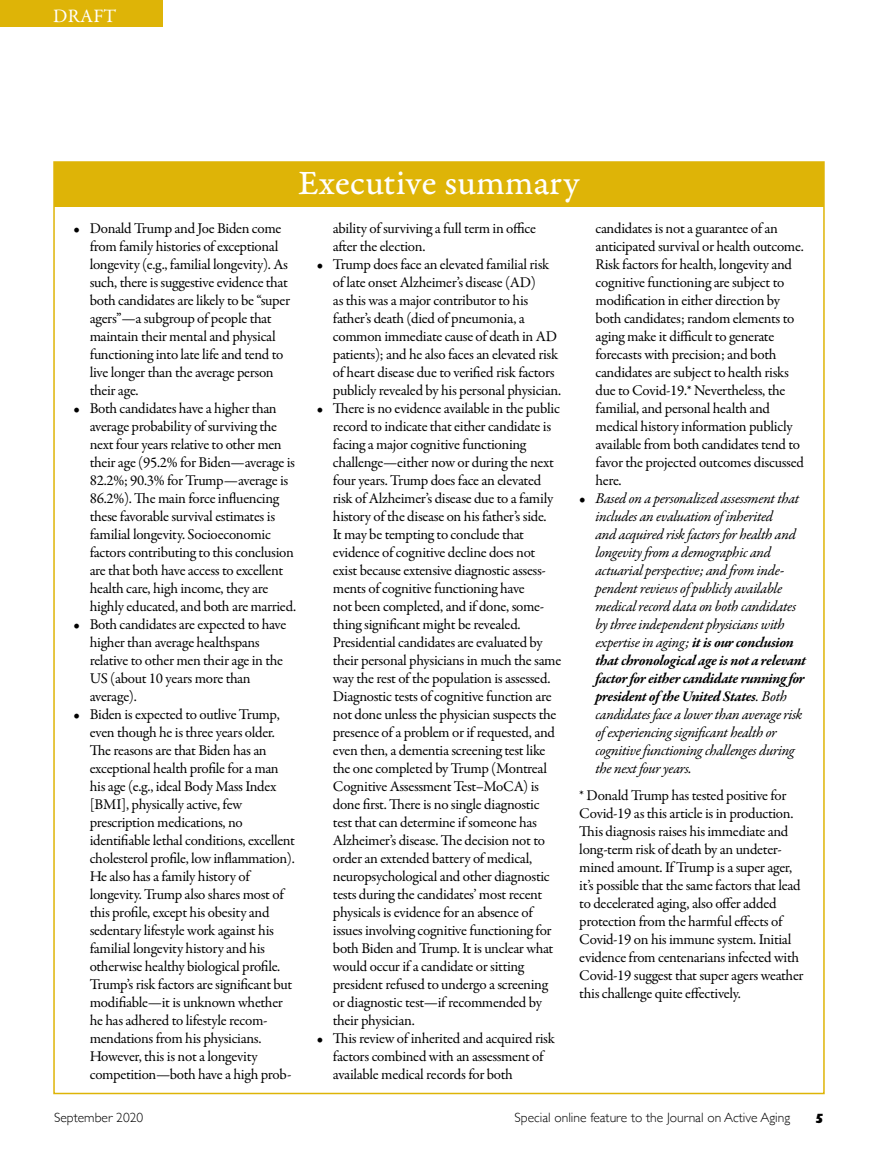
<style>
.page{position:relative;width:878px;height:1161px;background:#fff}
.page>*{position:absolute;margin:0;border:0;box-sizing:border-box;transform-origin:0 0}
.t1{font:36px "Garamond Premr Pro Capt";color:#fff}
.t2{font:19.05px "Garamond Premr Pro";letter-spacing:.01em;color:#fff}
.t3{font:15px/18px "Garamond Premr Pro";letter-spacing:-.02em;color:#000}
.t4{font:italic 15px/18px "Garamond Premr Pro";letter-spacing:-.02em;color:#000}
.t5{font:300 13.5px "Gill Sans";color:#000}
.t6{font:800 13.5px "Gill Sans";color:#000}
.s1{font-style:normal}
.s2{font-weight:700}
</style>
<div class="page">
<div style="left:0;top:0;width:163px;height:27px;background:#deb407"></div>
<div style="left:53px;top:161px;width:771px;height:933px;background:#fff;border:2px solid #deb407"></div>
<div style="left:54px;top:162px;width:770px;height:45px;background:#deb407"></div>
<p class="t2" style="left:53px;top:4px;width:65px">DRAFT</p>
<h1 class="t1" style="left:298px;top:162px;width:283px">Executive summary</h1>
<p class="t3" style="left:90px;top:219px;width:202px;text-indent:-16px">• Donald Trump and Joe Biden come from family histories of exceptional longevity (e.g., familial longevity). As such, there is suggestive evidence that both candidates are likely to be “super agers”—a subgroup of people that maintain their mental and physical functioning into late life and tend to live longer than the average person their age.</p>
<p class="t3" style="left:90px;top:399px;width:208px;text-indent:-16px">• Both candidates have a higher than average probability of surviving the next four years relative to other men their age (95.2% for Biden—average is 82.2%; 90.3% for Trump—average is 86.2%). The main force influencing these favorable survival estimates is familial longevity. Socioeconomic factors contributing to this conclusion are that both have access to excellent health care, high income, they are highly educated, and both are married.</p>
<p class="t3" style="left:90px;top:615px;width:198px;text-indent:-16px">• Both candidates are expected to have higher than average healthspans relative to other men their age in the<br>US (about 10 years more than average).</p>
<p class="t3" style="left:90px;top:705px;width:207px;text-indent:-16px">• Biden is expected to outlive Trump, even though he is three years older.<br>The reasons are that Biden has an exceptional health profile for a man his age (e.g., ideal Body Mass Index [BMI], physically active, few prescription medications, no identifiable lethal conditions, excellent cholesterol profile, low inflammation).<br>He also has a family history of longevity. Trump also shares most of this profile, except his obesity and sedentary lifestyle work against his familial longevity history and his otherwise healthy biological profile.<br>Trump’s risk factors are significant but modifiable—it is unknown whether he has adhered to lifestyle recom&shy;mendations from his physicians.<br>However, this is not a longevity competition—both have a high prob-</p>
<p class="t5" style="left:54px;top:1107px;width:91px">September 2020</p>
<p class="t3" style="left:333px;top:219px;width:205px">ability of surviving a full term in office after the election.</p>
<p class="t3" style="left:333px;top:255px;width:230px;text-indent:-16px">• Trump does face an elevated familial risk of late onset Alzheimer’s disease (AD)<br>as this was a major contributor to his father’s death (died of pneumonia, a common immediate cause of death in AD patients); and he also faces an elevated risk of heart disease due to verified risk factors publicly revealed by his personal physician.</p>
<p class="t3" style="left:333px;top:399px;width:230px;text-indent:-16px">• There is no evidence available in the public record to indicate that either candidate is facing a major cognitive functioning challenge—either now or during the next four years. Trump does face an elevated risk of Alzheimer’s disease due to a family history of the disease on his father’s side.<br>It may be tempting to conclude that evidence of cognitive decline does not exist because extensive diagnostic assess&shy;ments of cognitive functioning have<br>not been completed, and if done, some&shy;thing significant might be revealed.<br>Presidential candidates are evaluated by their personal physicians in much the same way the rest of the population is assessed.<br>Diagnostic tests of cognitive function are not done unless the physician suspects the presence of a problem or if requested, and even then, a dementia screening test like the one completed by Trump (Montreal Cognitive Assessment Test–MoCA) is done first. There is no single diagnostic test that can determine if someone has Alzheimer’s disease. The decision not to order an extended battery of medical, neuropsychological and other diagnostic tests during the candidates’ most recent physicals is evidence for an absence of issues involving cognitive functioning for both Biden and Trump. It is unclear what would occur if a candidate or sitting president refused to undergo a screening or diagnostic test—if recommended by their physician.</p>
<p class="t3" style="left:333px;top:1029px;width:223px;text-indent:-16px">• This review of inherited and acquired risk factors combined with an assessment of available medical records for both</p>
<p class="t3" style="left:595px;top:219px;width:210px">candidates is not a guarantee of an anticipated survival or health outcome.<br>Risk factors for health, longevity and cognitive functioning are subject to modification in either direction by both candidates; random elements to aging make it difficult to generate forecasts with precision; and both candidates are subject to health risks due to Covid-19.* Nevertheless, the familial, and personal health and medical history information publicly available from both candidates tend to favor the projected outcomes discussed here.</p>
<p class="t4" style="left:595px;top:490px;width:212px;text-indent:-16px"><span class="s1">•</span> Based on a personalized assessment that includes an evaluation of inherited<br>and acquired risk factors for health and longevity from a demographic and actuarial perspective; and from inde&shy;pendent reviews of publicly available medical record data on both candidates by three independent physicians with expertise in aging; <span class="s2">it is our conclusion that chronological age is not a relevant factor for either candidate running for president of the United States</span>. Both candidates face a lower than average risk of experiencing significant health or cognitive functioning challenges during the next four years.</p>
<p class="t3" style="left:579px;top:786px;width:226px">* Donald Trump has tested positive for Covid-19 as this article is in production.<br>This diagnosis raises his immediate and long-term risk of death by an undeter&shy;mined amount. If Trump is a super ager, it’s possible that the same factors that lead to decelerated aging, also offer added protection from the harmful effects of Covid-19 on his immune system. Initial evidence from centenarians infected with Covid-19 suggest that super agers weather this challenge quite effectively.</p>
<p class="t5" style="left:514px;top:1107px;width:277px">Special online feature to the Journal on Active Aging</p>
<p class="t6" style="left:814px;top:1111px;width:11px">5</p>
</div>
